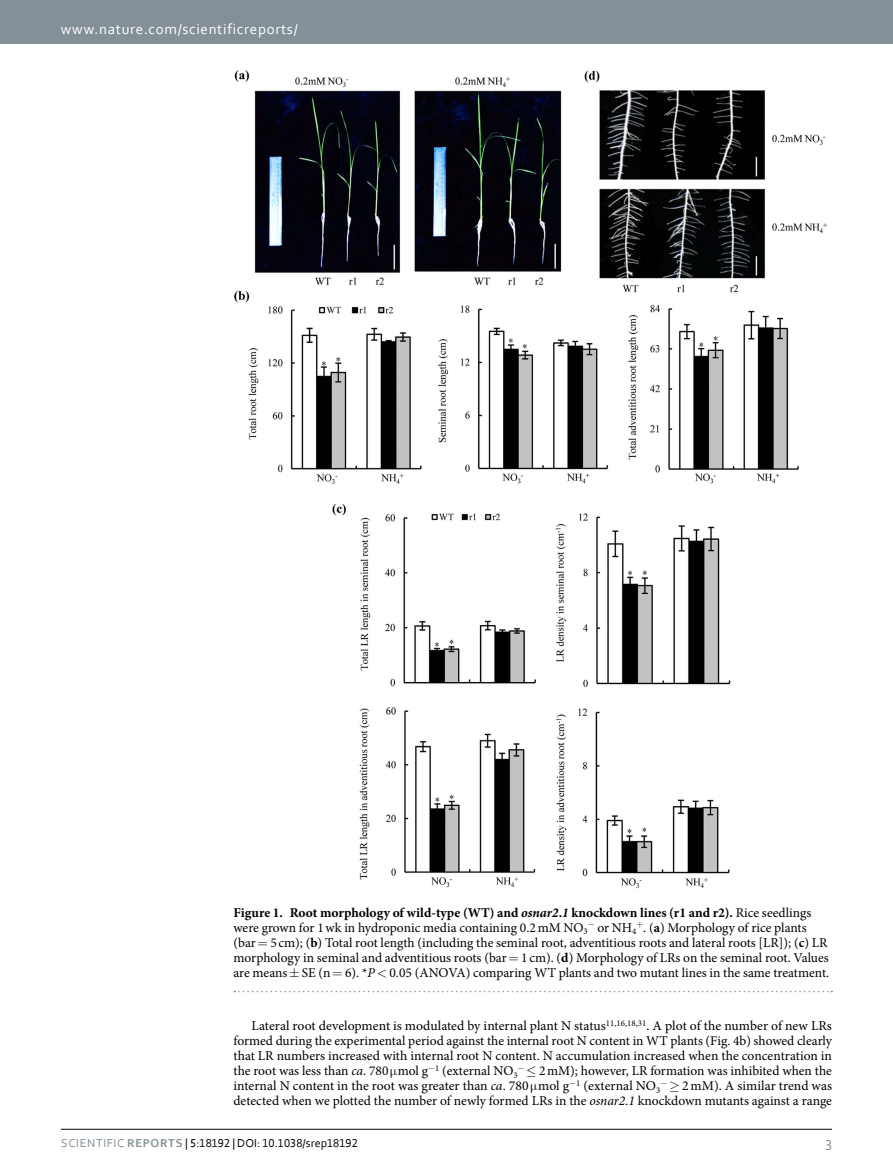
<style>
.page{position:relative;width:893px;height:1174px;background:#fff}
.page>*{position:absolute;margin:0;border:0;box-sizing:border-box;transform-origin:0 0}
.t1{font:15px "Corbel";letter-spacing:.045em;color:#fff}
.t2{font:15px "Corbel";color:#839097}
.t3{font:13.5px/15px "Minion Pro";letter-spacing:-.005em;color:#000;text-align:justify}
.t4{font:12px "Corbel";color:#000}
.s1{font-weight:700}
.s2{font-weight:700;font-style:italic}
.s3{font-style:italic}
.s4{color:#839097}
.s5{font-weight:700;color:#839097}
</style>
<div class="page">
<div style="left:0;top:0;width:893px;height:43px;background:#839097"></div>
<hr style="left:61px;top:1129px;width:771px;height:1px;background:#000">
<img style="left:234px;top:70px;width:593px;height:818px">
<svg style="left:234px;top:990px;width:598px;height:2px"></svg>
<p class="t1" style="left:61px;top:19px;width:238px">www.nature.com/scientificreports/</p>
<p class="t3" style="left:233px;top:904px;width:597px;text-align:left"><span class="s1">Figure 1. Root morphology of wild-type (WT) and</span> <span class="s2">osnar2</span><span class="s1">.</span><span class="s2">1</span> <span class="s1">knockdown lines (r1 and r2).</span> Rice seedlings were grown for 1wk in hydroponic media containing 0.2mM NO<sub>3</sub>− or NH<sub>4</sub> . (<span class="s1">a</span>) Morphology of rice plants (bar 5 cm); (<span class="s1">b</span>) Total root length (including the seminal root, adventitious roots and lateral roots [LR]); (<span class="s1">c</span>) LR morphology in seminal and adventitious roots (bar 1 cm). (<span class="s1">d</span>) Morphology of LRs on the seminal root. Values are means SE (n 6). *<span class="s3">P</span> 0.05 (ANOVA) comparing WT plants and two mutant lines in the same treatment.</p>
<p class="t3" style="left:233px;top:1018px;width:600px;text-indent:18px">Lateral root development is modulated by internal plant N status<sup>11,16,18,31</sup>. A plot of the number of new LRs formed during the experimental period against the internal root N content in WT plants (Fig. 4b) showed clearly that LR numbers increased with internal root N content. N accumulation increased when the concentration in the root was less than <span class="s3">ca</span>. 780 mol g−<sup>1</sup> (external NO<sub>3</sub>− ≤ 2mM); however, LR formation was inhibited when the internal N content in the root was greater than <span class="s3">ca</span>. 780 mol g−<sup>1</sup> (external NO<sub>3</sub>− ≥ 2mM). A similar trend was detected when we plotted the number of newly formed LRs in the <span class="s3">osnar2</span>.<span class="s3">1</span> knockdown mutants against a range</p>
<p class="t4" style="left:61px;top:1135px;width:298px"><span class="s4">Scientific</span> <span class="s5">REPORTS</span> | 5:18192 | DOI: 10.1038/srep18192</p>
<p class="t2" style="left:825px;top:1132px;width:8px">3</p>
</div>
